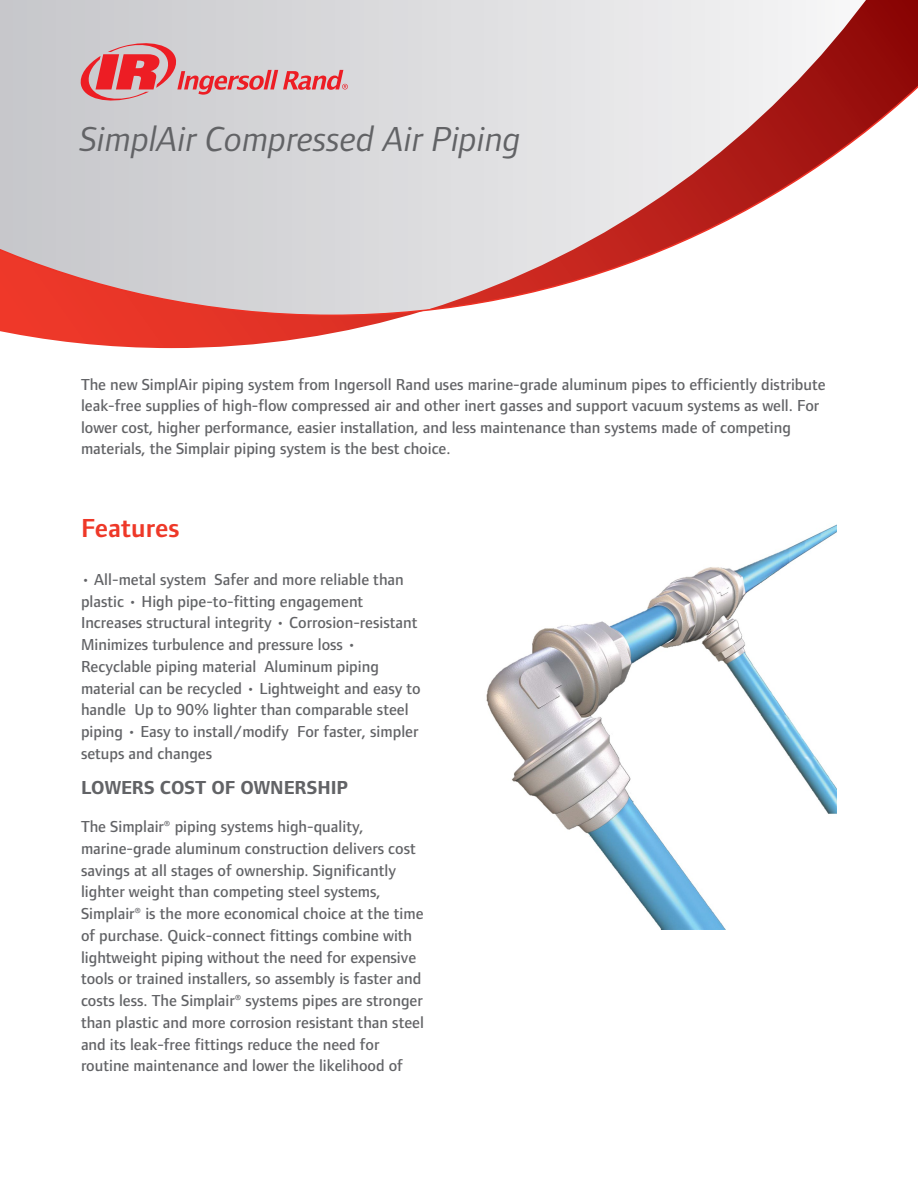
<style>
.page{position:relative;width:918px;height:1188px;background:#fff}
.page>*{position:absolute;margin:0;border:0;box-sizing:border-box;transform-origin:0 0}
.t1{font:italic 36px "Foundry Form Sans";color:#626366}
.t2{font:600 27px "Foundry Form Sans";color:#ee3828}
.t3{font:700 19.5px "Foundry Form Sans";color:#626366}
.t4{font:500 16.5px/21.8px "Foundry Form Sans";color:#626366}
</style>
<div class="page">
<svg style="left:0;top:0;width:918px;height:348px"></svg>
<svg style="left:0;top:71px;width:918px;height:245px"></svg>
<svg style="left:81px;top:43px;width:267px;height:58px;background:#d8a4a8"></svg>
<img style="left:486px;top:524px;width:351px;height:405px">
<h1 class="t1" style="left:80px;top:119px;width:442px">SimplAir Compressed Air Piping</h1>
<p class="t4" style="left:81px;top:374px;width:746px">The new SimplAir piping system from Ingersoll Rand uses marine-grade aluminum pipes to efficiently distribute leak-free supplies of high-flow compressed air and other inert gasses and support vacuum systems as well. For lower cost, higher performance, easier installation, and less maintenance than systems made of competing materials, the Simplair piping system is the best choice.</p>
<h2 class="t2" style="left:81px;top:513px;width:100px">Features</h2>
<p class="t4" style="left:81px;top:569px;width:341px">• All-metal system Safer and more reliable than plastic • High pipe-to-fitting engagement Increases structural integrity • Corrosion-resistant Minimizes turbulence and pressure loss • Recyclable piping material Aluminum piping material can be recycled • Lightweight and easy to handle Up to 90% lighter than comparable steel piping • Easy to install/modify For faster, simpler setups and changes</p>
<p class="t3" style="left:81px;top:776px;width:269px">LOWERS COST OF OWNERSHIP</p>
<p class="t4" style="left:81px;top:816px;width:344px">The Simplair® piping systems high-quality, marine-grade aluminum construction delivers cost savings at all stages of ownership. Significantly lighter weight than competing steel systems, Simplair® is the more economical choice at the time of purchase. Quick-connect fittings combine with lightweight piping without the need for expensive tools or trained installers, so assembly is faster and costs less. The Simplair® systems pipes are stronger than plastic and more corrosion resistant than steel and its leak-free fittings reduce the need for routine maintenance and lower the likelihood of</p>
</div>
